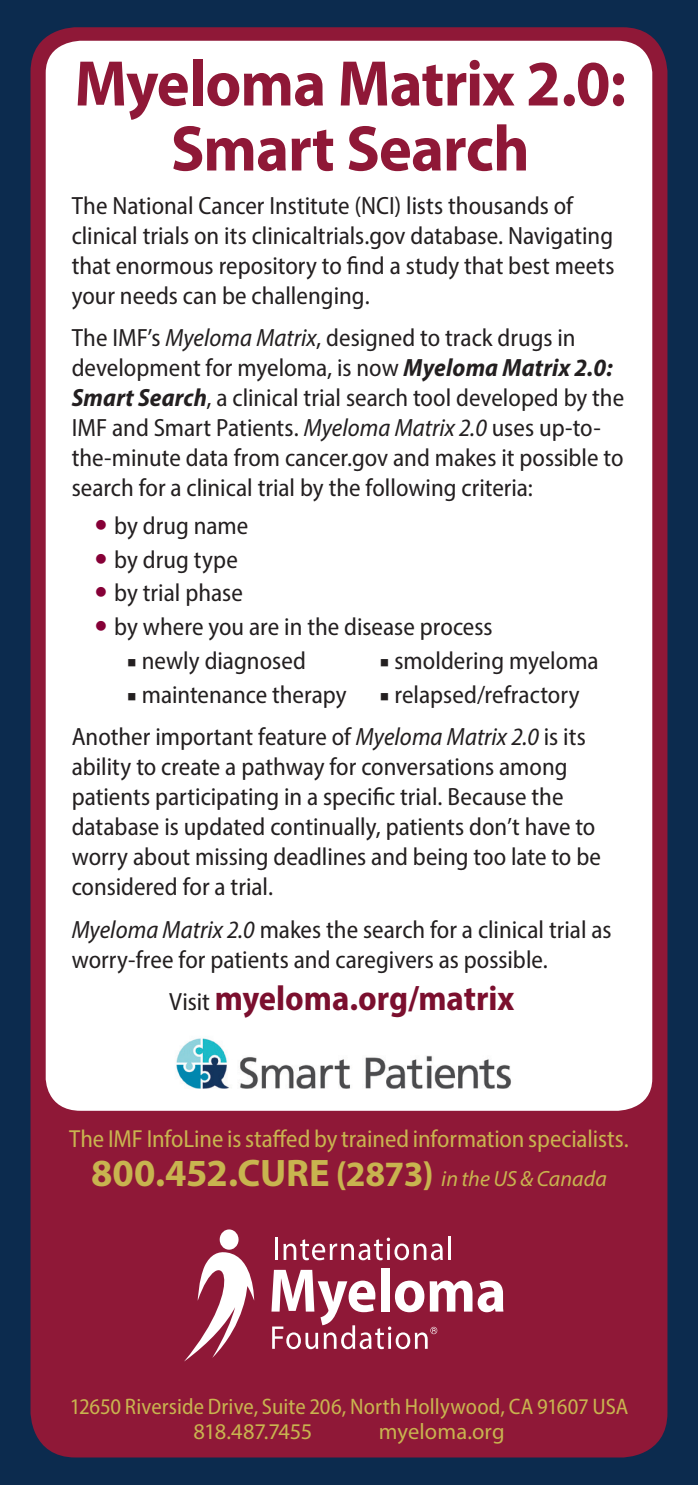
<style>
.page{position:relative;width:698px;height:1485px;background:#0c2b4e}
.page>*{position:absolute;margin:0;border:0;box-sizing:border-box;transform-origin:0 0}
.main_body{font:700 65px/65px "Myriad Pro";letter-spacing:-.015em;color:#8f1837;text-align:center;scale:.96 1}
.t1{font:700 semi-condensed 35px "Myriad Pro";color:#7b0f2e}
.t2{font:semi-condensed 25px/30px "Myriad Pro";color:#231f20}
.t3{font:semi-condensed 24.75px "Myriad Pro";letter-spacing:-.005em;color:#c8b44f}
.t4{font:semi-condensed 22.5px "Myriad Pro";letter-spacing:.005em;color:#c8b44f}
.t5{font:22.5px "Myriad Pro";letter-spacing:-.025em;color:#c8b44f}
.t6{font:22.5px "Myriad Pro";letter-spacing:-.005em;color:#c8b44f}
.t7{font:italic 22px "Myriad Pro";letter-spacing:.005em;color:#c8b44f}
.s1{font-style:italic}
.s2{font-weight:700;font-style:italic}
.s3{font-family:"Minion Pro";font-stretch:normal}
.s4{font-weight:400;font-size:25px;color:#231f20}
.s5{font-weight:700;font-style:normal;font-size:38.5px}
.s6{font-weight:700;font-style:normal;font-size:35.75px}
</style>
<div class="page">
<div style="left:31px;top:27px;width:636px;height:1431px;background:#8f1837;border-radius:45px"></div>
<div style="left:46px;top:41px;width:606px;height:1070px;background:#fff;border-radius:34px"></div>
<div style="left:380px;top:1268px;width:9px;height:44px;background:#fff"></div>
<hr style="left:275px;top:1238px;width:2px;height:22px;background:#fff">
<svg style="left:283px;top:1238px;width:160px;height:22px"></svg>
<hr style="left:448px;top:1236px;width:3px;height:24px;background:#fff">
<svg style="left:184px;top:1246px;width:70px;height:116px"></svg>
<div style="left:219px;top:1229px;width:20px;height:21px;background:#fff;border-radius:50%"></div>
<svg style="left:271px;top:1270px;width:232px;height:79px"></svg>
<img style="left:176px;top:1038px;width:335px;height:51px">
<p class="main_body" style="left:74px;top:49px;width:576px">Myeloma Matrix 2.0:<br>Smart Search</p>
<p class="t2" style="left:72px;top:190px;width:544px">The National Cancer Institute (NCI) lists thousands of clinical trials on its clinicaltrials.gov database. Navigating that enormous repository to find a study that best meets your needs can be challenging.</p>
<p class="t2" style="left:72px;top:323px;width:554px">The IMF’s <span class="s1">Myeloma Matrix</span>, designed to track drugs in development for myeloma, is now <span class="s2">Myeloma Matrix 2.0:<br>Smart Search</span>, a clinical trial search tool developed by the IMF and Smart Patients. <span class="s1">Myeloma Matrix 2.0</span> uses up-to&shy;the-minute data from cancer.gov and makes it possible to search for a clinical trial by the following criteria:</p>
<p class="t2" style="left:114px;top:510px;width:136px">by drug name</p>
<p class="t2" style="left:114px;top:544px;width:125px">by drug type</p>
<p class="t2" style="left:114px;top:578px;width:130px">by trial phase</p>
<p class="t2" style="left:114px;top:611px;width:380px">by where you are in the disease process</p>
<p class="t2" style="left:127px;top:645px;width:181px"><span class="s3">■</span> newly diagnosed</p>
<p class="t2" style="left:379px;top:645px;width:221px"><span class="s3">■</span> smoldering myeloma</p>
<p class="t2" style="left:127px;top:679px;width:221px"><span class="s3">■</span> maintenance therapy</p>
<p class="t2" style="left:379px;top:679px;width:202px"><span class="s3">■</span> relapsed/refractory</p>
<p class="t2" style="left:72px;top:721px;width:530px">Another important feature of <span class="s1">Myeloma Matrix 2.0</span> is its ability to create a pathway for conversations among patients participating in a specific trial. Because the database is updated continually, patients don’t have to worry about missing deadlines and being too late to be considered for a trial.</p>
<p class="t2" style="left:72px;top:914px;width:541px"><span class="s1">Myeloma Matrix 2.0</span> makes the search for a clinical trial as worry-free for patients and caregivers as possible.</p>
<p class="t1" style="left:169px;top:976px;width:346px"><span class="s4">Visit</span> myeloma.org/matrix</p>
<p class="t3" style="left:69px;top:1124px;width:561px">The IMF InfoLine is staffed by trained information specialists.</p>
<p class="t7" style="left:91px;top:1165px;width:517px"><span class="s5">800.452.CURE</span> <span class="s6">(2873)</span> in the US &amp; Canada</p>
<p class="t4" style="left:70px;top:1393px;width:560px">12650 Riverside Drive, Suite 206, North Hollywood, CA 91607 USA</p>
<p class="t5" style="left:193px;top:1418px;width:120px">818.487.7455</p>
<p class="t6" style="left:379px;top:1418px;width:127px">myeloma.org</p>
</div>
